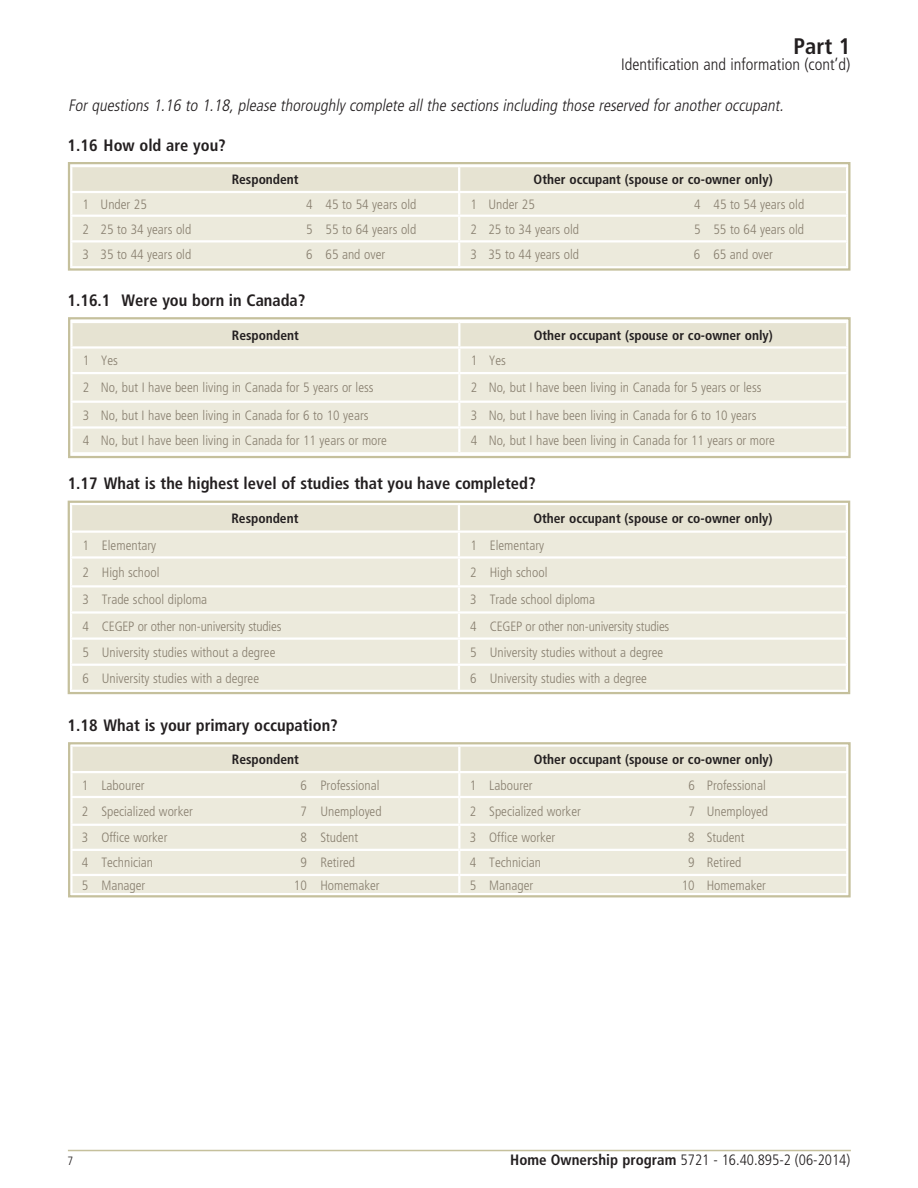
<style>
.page{position:relative;width:918px;height:1188px;background:#fff}
.page>*{position:absolute;margin:0;border:0;box-sizing:border-box;transform-origin:0 0}
.t1{font:700 condensed 22.5px "Frutiger";color:#231f20}
.t2{font:700 condensed 16.5px "Frutiger";color:#231f20}
.t3{font:italic 300 condensed 16.5px "Frutiger";color:#231f20}
.t4{font:300 condensed 16.5px "Frutiger";color:#231f20}
.t5{font:300 condensed 15px "Frutiger";color:#231f20}
.t6{font:300 condensed 13.5px "Frutiger";color:#887f6f}
.t7{font:700 condensed 13.5px "Frutiger";color:#231f20}
.t8{font:300 condensed 12px "Frutiger";color:#231f20}
.s1{font-weight:700}
</style>
<div class="page">
<hr style="left:68px;top:1150px;width:783px;height:1px;background:#c5c09c">
<div style="left:72px;top:167px;width:774px;height:24px;background:#e6e3d2"></div>
<div style="left:72px;top:193px;width:774px;height:73px;background:#eceadc"></div>
<hr style="left:458px;top:167px;width:2px;height:24px;background:#fff">
<hr style="left:458px;top:193px;width:2px;height:22px;background:#fff">
<hr style="left:70px;top:215px;width:389px;height:2px;background:#fff">
<hr style="left:459px;top:215px;width:389px;height:2px;background:#fff">
<hr style="left:458px;top:217px;width:2px;height:23px;background:#fff">
<hr style="left:70px;top:240px;width:389px;height:2px;background:#fff">
<hr style="left:459px;top:240px;width:389px;height:2px;background:#fff">
<hr style="left:458px;top:242px;width:2px;height:24px;background:#fff">
<div style="left:68px;top:162px;width:783px;height:109px;border:2px solid #c5c09c"></div>
<div style="left:73px;top:323px;width:773px;height:23px;background:#e6e3d2"></div>
<div style="left:73px;top:349px;width:773px;height:103px;background:#eceadc"></div>
<hr style="left:458px;top:323px;width:2px;height:23px;background:#fff">
<hr style="left:458px;top:349px;width:2px;height:23px;background:#fff">
<hr style="left:70px;top:372px;width:389px;height:2px;background:#fff">
<hr style="left:459px;top:372px;width:389px;height:2px;background:#fff">
<hr style="left:458px;top:374px;width:2px;height:27px;background:#fff">
<hr style="left:70px;top:401px;width:389px;height:2px;background:#fff">
<hr style="left:459px;top:401px;width:389px;height:2px;background:#fff">
<hr style="left:458px;top:403px;width:2px;height:23px;background:#fff">
<hr style="left:70px;top:426px;width:389px;height:3px;background:#fff">
<hr style="left:459px;top:426px;width:389px;height:3px;background:#fff">
<hr style="left:458px;top:429px;width:2px;height:23px;background:#fff">
<div style="left:68px;top:317px;width:783px;height:141px;border:2px solid #c5c09c"></div>
<div style="left:72px;top:505px;width:774px;height:25px;background:#e6e3d2"></div>
<div style="left:72px;top:533px;width:774px;height:157px;background:#eceadc"></div>
<hr style="left:458px;top:505px;width:2px;height:25px;background:#fff">
<hr style="left:458px;top:533px;width:2px;height:23px;background:#fff">
<hr style="left:70px;top:556px;width:389px;height:3px;background:#fff">
<hr style="left:459px;top:556px;width:389px;height:3px;background:#fff">
<hr style="left:458px;top:559px;width:2px;height:26px;background:#fff">
<hr style="left:70px;top:585px;width:389px;height:3px;background:#fff">
<hr style="left:459px;top:585px;width:389px;height:3px;background:#fff">
<hr style="left:458px;top:588px;width:2px;height:23px;background:#fff">
<hr style="left:70px;top:611px;width:389px;height:3px;background:#fff">
<hr style="left:459px;top:611px;width:389px;height:3px;background:#fff">
<hr style="left:458px;top:614px;width:2px;height:23px;background:#fff">
<hr style="left:70px;top:637px;width:389px;height:3px;background:#fff">
<hr style="left:459px;top:637px;width:389px;height:3px;background:#fff">
<hr style="left:458px;top:640px;width:2px;height:24px;background:#fff">
<hr style="left:70px;top:664px;width:389px;height:2px;background:#fff">
<hr style="left:459px;top:664px;width:389px;height:2px;background:#fff">
<hr style="left:458px;top:666px;width:2px;height:24px;background:#fff">
<div style="left:68px;top:501px;width:782px;height:193px;border:2px solid #c5c09c"></div>
<div style="left:73px;top:747px;width:773px;height:24px;background:#e6e3d2"></div>
<div style="left:73px;top:773px;width:773px;height:120px;background:#eceadc"></div>
<hr style="left:458px;top:747px;width:2px;height:24px;background:#fff">
<hr style="left:458px;top:773px;width:2px;height:23px;background:#fff">
<hr style="left:70px;top:796px;width:389px;height:2px;background:#fff">
<hr style="left:459px;top:796px;width:389px;height:2px;background:#fff">
<hr style="left:458px;top:798px;width:2px;height:26px;background:#fff">
<hr style="left:70px;top:824px;width:389px;height:2px;background:#fff">
<hr style="left:459px;top:824px;width:389px;height:2px;background:#fff">
<hr style="left:458px;top:826px;width:2px;height:23px;background:#fff">
<hr style="left:70px;top:849px;width:389px;height:2px;background:#fff">
<hr style="left:459px;top:849px;width:389px;height:2px;background:#fff">
<hr style="left:458px;top:851px;width:2px;height:23px;background:#fff">
<hr style="left:70px;top:874px;width:389px;height:2px;background:#fff">
<hr style="left:459px;top:874px;width:389px;height:2px;background:#fff">
<svg style="left:458px;top:876px;width:2px;height:17px"></svg>
<div style="left:68px;top:742px;width:783px;height:155px;border:2px solid #c5c09c"></div>
<h1 class="t1" style="left:794px;top:32px;width:58px">Part 1</h1>
<p class="t4" style="left:621px;top:55px;width:231px">Identification and information (cont’d)</p>
<p class="t3" style="left:68px;top:96px;width:720px">Forquestions1.16 to 1.18,please thoroughlycomplete allthe sectionsincluding those reserved foranotheroccupant.</p>
<p class="t2" style="left:68px;top:135px;width:160px">1.16 How old are you?</p>
<p class="t7" style="left:232px;top:171px;width:69px">Respondent</p>
<p class="t7" style="left:534px;top:171px;width:241px">Other occupant (spouse or co-owner only)</p>
<p class="t6" style="left:83px;top:197px;width:66px">1 Under 25</p>
<p class="t6" style="left:306px;top:197px;width:112px">4 45 to 54 years old</p>
<p class="t6" style="left:471px;top:197px;width:66px">1 Under 25</p>
<p class="t6" style="left:694px;top:197px;width:112px">4 45 to 54 years old</p>
<p class="t6" style="left:83px;top:221px;width:110px">2 25 to 34 years old</p>
<p class="t6" style="left:306px;top:221px;width:112px">5 55 to 64 years old</p>
<p class="t6" style="left:471px;top:221px;width:110px">2 25 to 34 years old</p>
<p class="t6" style="left:694px;top:221px;width:112px">5 55 to 64 years old</p>
<p class="t6" style="left:83px;top:247px;width:110px">3 35 to 44 years old</p>
<p class="t6" style="left:306px;top:247px;width:81px">6 65 and over</p>
<p class="t6" style="left:470px;top:247px;width:110px">3 35 to 44 years old</p>
<p class="t6" style="left:694px;top:247px;width:81px">6 65 and over</p>
<p class="t2" style="left:68px;top:290px;width:239px">1.16.1 Were you born in Canada?</p>
<p class="t7" style="left:232px;top:327px;width:69px">Respondent</p>
<p class="t7" style="left:534px;top:327px;width:241px">Other occupant (spouse or co-owner only)</p>
<p class="t6" style="left:83px;top:353px;width:37px">1 Yes</p>
<p class="t6" style="left:471px;top:353px;width:37px">1 Yes</p>
<p class="t6" style="left:83px;top:380px;width:292px">2 No, but I have been living in Canada for 5 years or less</p>
<p class="t6" style="left:471px;top:380px;width:292px">2 No, but I have been living in Canada for 5 years or less</p>
<p class="t6" style="left:83px;top:407px;width:287px">3 No, but I have been living in Canada for 6 to 10 years</p>
<p class="t6" style="left:471px;top:407px;width:287px">3 No, but I have been living in Canada for 6 to 10 years</p>
<p class="t6" style="left:83px;top:433px;width:306px">4 No, but I have been living in Canada for 11 years or more</p>
<p class="t6" style="left:471px;top:433px;width:306px">4 No, but I have been living in Canada for 11 years or more</p>
<p class="t2" style="left:68px;top:474px;width:469px">1.17 What is the highest level of studies that you have completed?</p>
<p class="t7" style="left:231px;top:510px;width:69px">Respondent</p>
<p class="t7" style="left:533px;top:510px;width:241px">Other occupant (spouse or co-owner only)</p>
<p class="t6" style="left:82px;top:537px;width:75px">1 Elementary</p>
<p class="t6" style="left:470px;top:537px;width:75px">1 Elementary</p>
<p class="t6" style="left:82px;top:565px;width:79px">2 High school</p>
<p class="t6" style="left:470px;top:565px;width:79px">2 High school</p>
<p class="t6" style="left:82px;top:592px;width:126px">3 Trade school diploma</p>
<p class="t6" style="left:470px;top:592px;width:126px">3 Trade school diploma</p>
<p class="t6" style="left:82px;top:618px;width:201px">4 CEGEP or other non-university studies</p>
<p class="t6" style="left:470px;top:618px;width:201px">4 CEGEP or other non-university studies</p>
<p class="t6" style="left:82px;top:644px;width:195px">5 University studies without a degree</p>
<p class="t6" style="left:470px;top:644px;width:195px">5 University studies without a degree</p>
<p class="t6" style="left:82px;top:670px;width:178px">6 University studies with a degree</p>
<p class="t6" style="left:470px;top:670px;width:178px">6 University studies with a degree</p>
<p class="t2" style="left:68px;top:715px;width:272px">1.18 What is your primary occupation?</p>
<p class="t7" style="left:232px;top:751px;width:69px">Respondent</p>
<p class="t7" style="left:534px;top:751px;width:241px">Other occupant (spouse or co-owner only)</p>
<p class="t6" style="left:82px;top:777px;width:64px">1 Labourer</p>
<p class="t6" style="left:300px;top:777px;width:81px">6 Professional</p>
<p class="t6" style="left:470px;top:777px;width:64px">1 Labourer</p>
<p class="t6" style="left:688px;top:777px;width:79px">6 Professional</p>
<p class="t6" style="left:82px;top:804px;width:113px">2 Specialized worker</p>
<p class="t6" style="left:300px;top:804px;width:83px">7 Unemployed</p>
<p class="t6" style="left:470px;top:804px;width:113px">2 Specialized worker</p>
<p class="t6" style="left:688px;top:804px;width:81px">7 Unemployed</p>
<p class="t6" style="left:82px;top:830px;width:87px">3 Office worker</p>
<p class="t6" style="left:300px;top:830px;width:59px">8 Student</p>
<p class="t6" style="left:470px;top:830px;width:87px">3 Office worker</p>
<p class="t6" style="left:688px;top:830px;width:58px">8 Student</p>
<p class="t6" style="left:82px;top:855px;width:73px">4 Technician</p>
<p class="t6" style="left:300px;top:855px;width:56px">9 Retired</p>
<p class="t6" style="left:470px;top:855px;width:73px">4 Technician</p>
<p class="t6" style="left:688px;top:855px;width:55px">9 Retired</p>
<p class="t6" style="left:82px;top:877px;width:65px">5 Manager</p>
<p class="t6" style="left:294px;top:877px;width:87px">10 Homemaker</p>
<p class="t6" style="left:470px;top:877px;width:65px">5 Manager</p>
<p class="t6" style="left:682px;top:877px;width:86px">10 Homemaker</p>
<p class="t8" style="left:68px;top:1154px;width:7px">7</p>
<p class="t5" style="left:510px;top:1152px;width:342px"><span class="s1">Home Ownership program</span> 5721 - 16.40.895-2 (06-2014)</p>
</div>
